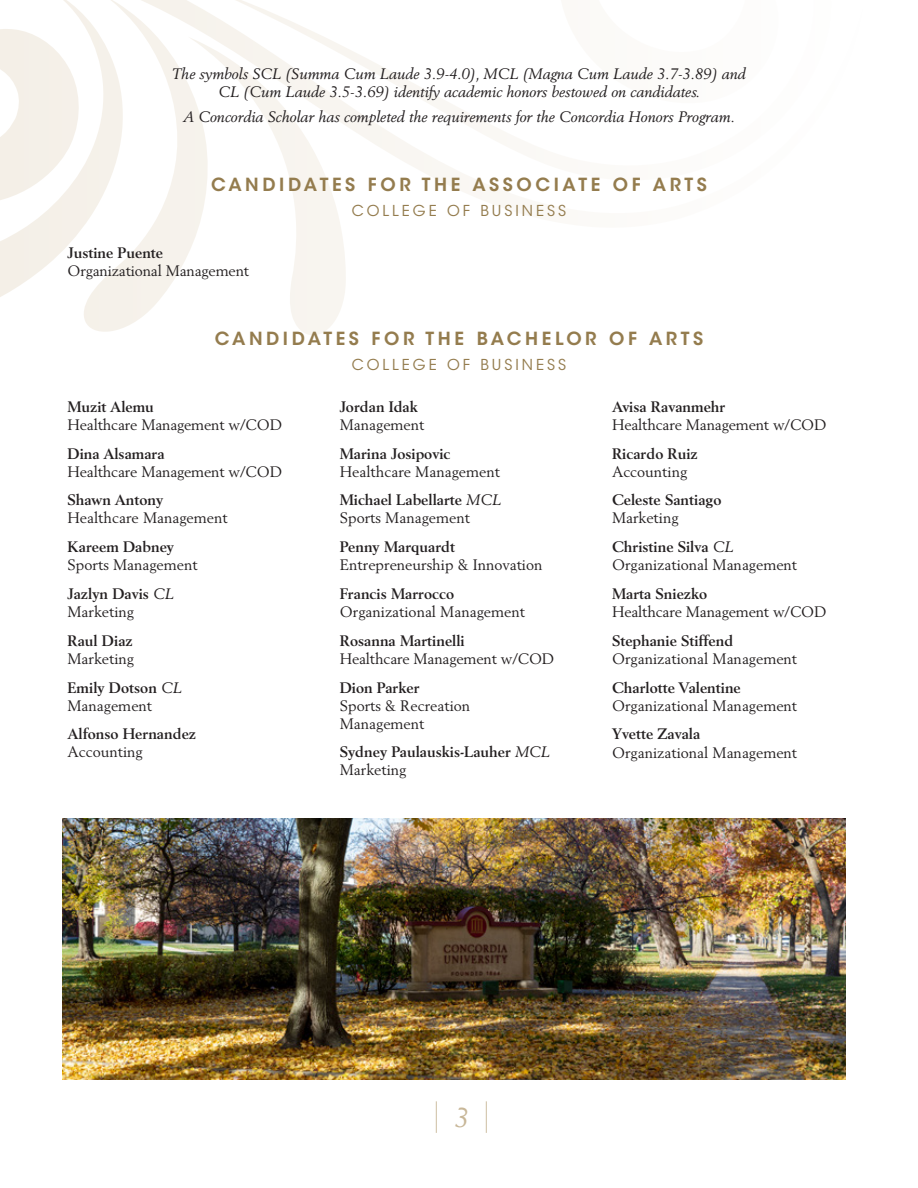
<style>
.page{position:relative;width:918px;height:1188px;background:#fff}
.page>*{position:absolute;margin:0;border:0;box-sizing:border-box;transform-origin:0 0}
.t1{font:200 31.5px "ITC Avant Garde Std";color:#c8b798}
.t2{font:600 18px "ITC Avant Garde Std";letter-spacing:.2em;color:#947c4e}
.t3{font:15px/28.8px "Berling LT Std";color:#231f20}
.t4{font:700 15px/28.8px "Berling LT Std";color:#231f20}
.t5{font:italic 15px/18px "Berling LT Std";color:#231f20;text-align:center}
.t6{font:15px "ITC Avant Garde Std";letter-spacing:.2em;color:#947c4e}
.s1{font-weight:700}
.s2{font-style:italic}
.s3{font-weight:400}
.s4{font-weight:400;font-style:italic}
.s5{font-family:"Berling LT Std";font-weight:400;font-style:italic;font-size:27px}
</style>
<div class="page">
<svg style="left:215px;top:0;width:292px;height:183px"></svg>
<svg style="left:0;top:0;width:213px;height:332px"></svg>
<svg style="left:188px;top:37px;width:158px;height:298px"></svg>
<img style="left:62px;top:819px;width:783px;height:261px">
<p class="t5" style="left:172px;top:65px;width:575px">The symbols SCL (Summa Cum Laude 3.9-4.0), MCL (Magna Cum Laude 3.7-3.89) and<br>CL (Cum Laude 3.5-3.69) identify academic honors bestowed on candidates.</p>
<p class="t5" style="left:183px;top:108px;width:553px">A Concordia Scholar has completed the requirements for the Concordia Honors Program.</p>
<p class="t2" style="left:211px;top:173px;width:497px">CANDIDATES FOR THE ASSOCIATE OF ARTS</p>
<p class="t6" style="left:352px;top:201px;width:216px">COLLEGE OF BUSINESS</p>
<p class="t4" style="left:68px;top:238px;width:97px">Justine Puente</p>
<p class="t3" style="left:68px;top:256px;width:183px">Organizational Management</p>
<p class="t2" style="left:215px;top:327px;width:490px">CANDIDATES FOR THE BACHELOR OF ARTS</p>
<p class="t6" style="left:352px;top:355px;width:216px">COLLEGE OF BUSINESS</p>
<p class="t4" style="left:68px;top:392px;width:88px">Muzit Alemu</p>
<p class="t3" style="left:68px;top:410px;width:216px">Healthcare Management w/COD</p>
<p class="t4" style="left:68px;top:439px;width:99px">Dina Alsamara</p>
<p class="t3" style="left:68px;top:457px;width:216px">Healthcare Management w/COD</p>
<p class="t4" style="left:68px;top:486px;width:97px">Shawn Antony</p>
<p class="t3" style="left:68px;top:504px;width:162px">Healthcare Management</p>
<p class="t4" style="left:68px;top:533px;width:108px">Kareem Dabney</p>
<p class="t3" style="left:68px;top:550px;width:132px">Sports Management<br><span class="s1">Jazlyn Davis</span> <span class="s2">CL</span></p>
<p class="t3" style="left:68px;top:597px;width:68px">Marketing</p>
<p class="t4" style="left:68px;top:626px;width:67px">Raul Diaz</p>
<p class="t4" style="left:68px;top:644px;width:116px"><span class="s3">Marketing<br></span>Emily Dotson <span class="s4">CL</span></p>
<p class="t3" style="left:68px;top:691px;width:86px">Management</p>
<p class="t4" style="left:68px;top:720px;width:130px">Alfonso Hernandez</p>
<p class="t3" style="left:68px;top:738px;width:77px">Accounting</p>
<p class="t4" style="left:340px;top:392px;width:80px">Jordan Idak</p>
<p class="t3" style="left:340px;top:410px;width:86px">Management</p>
<p class="t4" style="left:340px;top:439px;width:112px">Marina Josipovic</p>
<p class="t3" style="left:340px;top:457px;width:163px">Healthcare Management<br><span class="s1">Michael Labellarte</span> <span class="s2">MCL</span></p>
<p class="t3" style="left:340px;top:504px;width:132px">Sports Management</p>
<p class="t4" style="left:340px;top:533px;width:117px">Penny Marquardt</p>
<p class="t3" style="left:340px;top:550px;width:204px">Entrepreneurship &amp; Innovation</p>
<p class="t4" style="left:340px;top:579px;width:116px">Francis Marrocco</p>
<p class="t3" style="left:340px;top:597px;width:187px">Organizational Management</p>
<p class="t4" style="left:340px;top:626px;width:126px">Rosanna Martinelli</p>
<p class="t3" style="left:340px;top:644px;width:216px">Healthcare Management w/COD</p>
<p class="t4" style="left:340px;top:673px;width:81px">Dion Parker</p>
<p class="t3" style="left:340px;top:696px;width:132px;line-height:18px">Sports &amp; Recreation<br>Management</p>
<p class="t4" style="left:340px;top:743px;width:212px;line-height:18px">Sydney Paulauskis-Lauher <span class="s4">MCL<br></span><span class="s3">Marketing</span></p>
<p class="t4" style="left:612px;top:392px;width:115px">Avisa Ravanmehr</p>
<p class="t3" style="left:612px;top:410px;width:216px">Healthcare Management w/COD</p>
<p class="t4" style="left:612px;top:439px;width:87px">Ricardo Ruiz</p>
<p class="t3" style="left:612px;top:457px;width:77px">Accounting</p>
<p class="t4" style="left:612px;top:486px;width:111px">Celeste Santiago</p>
<p class="t4" style="left:612px;top:504px;width:123px"><span class="s3">Marketing<br></span>Christine Silva <span class="s4">CL</span></p>
<p class="t3" style="left:612px;top:550px;width:187px">Organizational Management</p>
<p class="t4" style="left:612px;top:579px;width:97px">Marta Sniezko</p>
<p class="t3" style="left:612px;top:597px;width:216px">Healthcare Management w/COD</p>
<p class="t4" style="left:612px;top:626px;width:123px">Stephanie Stiffend</p>
<p class="t3" style="left:612px;top:644px;width:187px">Organizational Management</p>
<p class="t4" style="left:612px;top:673px;width:130px">Charlotte Valentine</p>
<p class="t3" style="left:612px;top:691px;width:187px">Organizational Management</p>
<p class="t4" style="left:612px;top:720px;width:90px">Yvette Zavala</p>
<p class="t3" style="left:612px;top:738px;width:187px">Organizational Management</p>
<h1 class="t1" style="left:428px;top:1095px;width:69px">| <span class="s5">3</span> |</h1>
</div>
